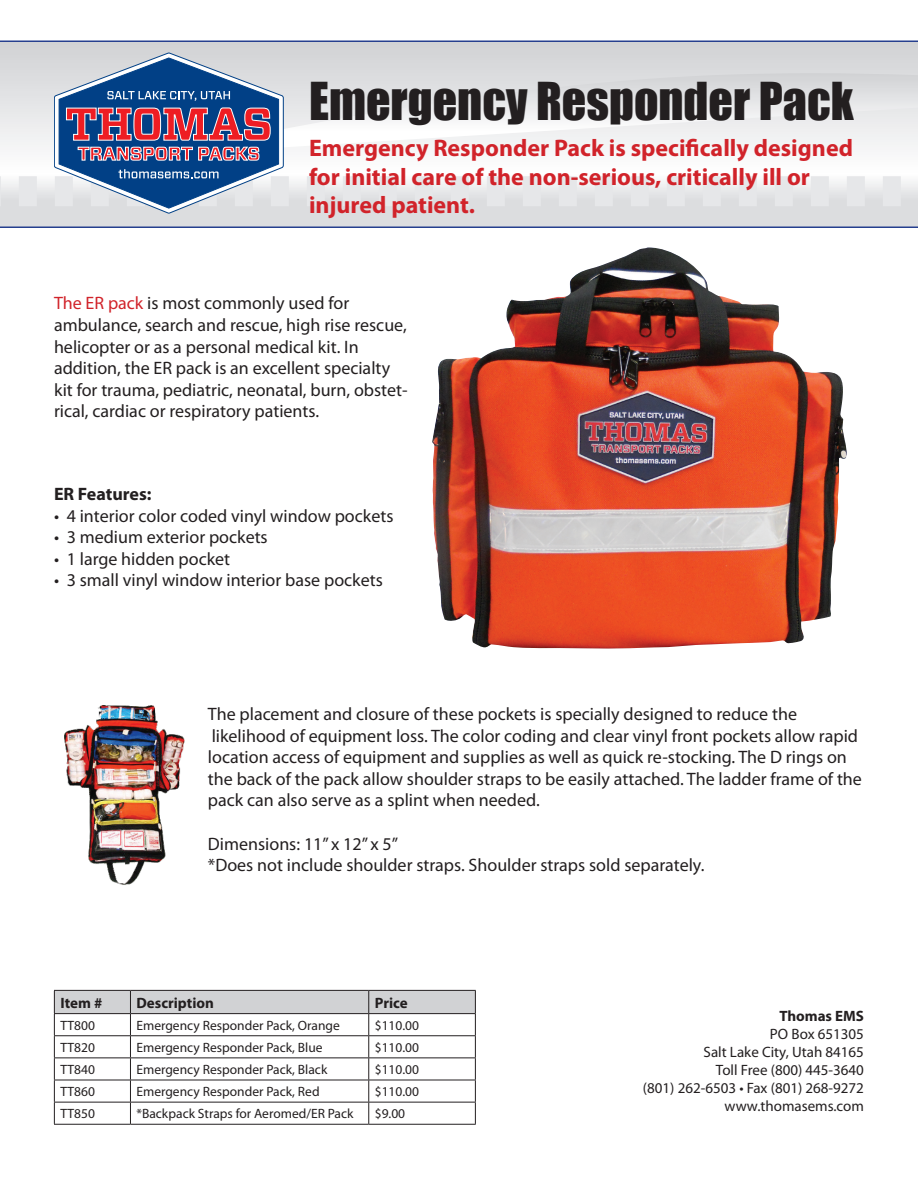
<style>
.page{position:relative;width:918px;height:1188px;background:#fff}
.page>*{position:absolute;margin:0;border:0;box-sizing:border-box;transform-origin:0 0}
.t1{font:48px "Impact";color:#231f20}
.t2{font:700 24px/28.8px "Myriad Pro";color:#d1232a}
.t3{font:18px/21.6px "Myriad Pro";color:#231f20}
.t4{font:700 18px "Myriad Pro";color:#231f20}
.t5{font:15px "Myriad Pro";color:#231f20}
.t6{font:700 15px "Myriad Pro";color:#231f20}
.t7{font:13.5px "Myriad Pro";color:#231f20}
.s1{color:#d1232a}
</style>
<div class="page">
<svg style="left:0;top:40px;width:918px;height:188px;background:#c4c8d2"></svg>
<svg style="left:0;top:53px;width:918px;height:161px"></svg>
<hr style="left:130px;top:1124px;width:239px;height:1px;background:#231f20">
<hr style="left:369px;top:1124px;width:107px;height:1px;background:#231f20">
<svg style="left:54px;top:990px;width:422px;height:134px"></svg>
<hr style="left:54px;top:1124px;width:76px;height:1px;background:#231f20">
<img style="left:432px;top:248px;width:415px;height:401px">
<img style="left:64px;top:705px;width:120px;height:180px">
<p class="t1" style="left:309px;top:64px;width:546px">Emergency Responder Pack</p>
<p class="t2" style="left:309px;top:133px;width:545px">Emergency Responder Pack is specifically designed for initial care of the non-serious, critically ill or injured patient.</p>
<p class="t3" style="left:54px;top:292px;width:297px"><span class="s1">The ER pack</span> is most commonly used for</p>
<p class="t3" style="left:54px;top:314px;width:354px">ambulance, search and rescue, high rise rescue, helicopter or as a personal medical kit. In</p>
<p class="t3" style="left:54px;top:357px;width:355px">addition, the ER pack is an excellent specialty kit for trauma, pediatric, neonatal, burn, obstet&shy;rical, cardiac or respiratory patients.</p>
<p class="t4" style="left:54px;top:482px;width:99px">ER Features:</p>
<p class="t3" style="left:54px;top:504px;width:341px">• 4 interior color coded vinyl window pockets</p>
<p class="t3" style="left:54px;top:526px;width:215px">• 3 medium exterior pockets</p>
<p class="t3" style="left:54px;top:548px;width:178px">• 1 large hidden pocket</p>
<p class="t3" style="left:54px;top:569px;width:330px">• 3 small vinyl window interior base pockets</p>
<p class="t3" style="left:208px;top:703px;width:591px">The placement and closure of these pockets is specially designed to reduce the</p>
<p class="t3" style="left:208px;top:724px;width:656px">likelihood of equipment loss. The color coding and clear vinyl front pockets allow rapid location access of equipment and supplies as well as quick re-stocking. The D rings on the back of the pack allow shoulder straps to be easily attached. The ladder frame of the pack can also serve as a splint when needed.</p>
<p class="t3" style="left:208px;top:832px;width:192px">Dimensions: 11” x 12” x 5”</p>
<p class="t3" style="left:208px;top:854px;width:498px">*Does not include shoulder straps. Shoulder straps sold separately.</p>
<p class="t6" style="left:60px;top:993px;width:43px">Item #</p>
<p class="t6" style="left:136px;top:993px;width:79px">Description</p>
<p class="t6" style="left:375px;top:993px;width:34px">Price</p>
<p class="t7" style="left:60px;top:1017px;width:36px">TT800</p>
<p class="t7" style="left:136px;top:1017px;width:205px">Emergency Responder Pack, Orange</p>
<p class="t7" style="left:375px;top:1017px;width:46px">$110.00</p>
<p class="t7" style="left:60px;top:1039px;width:36px">TT820</p>
<p class="t7" style="left:136px;top:1039px;width:188px">Emergency Responder Pack, Blue</p>
<p class="t7" style="left:375px;top:1039px;width:46px">$110.00</p>
<p class="t7" style="left:60px;top:1061px;width:36px">TT840</p>
<p class="t7" style="left:136px;top:1061px;width:192px">Emergency Responder Pack, Black</p>
<p class="t7" style="left:375px;top:1061px;width:46px">$110.00</p>
<p class="t7" style="left:60px;top:1083px;width:36px">TT860</p>
<p class="t7" style="left:136px;top:1083px;width:185px">Emergency Responder Pack, Red</p>
<p class="t7" style="left:375px;top:1083px;width:46px">$110.00</p>
<p class="t7" style="left:60px;top:1105px;width:36px">TT850</p>
<p class="t7" style="left:136px;top:1105px;width:219px">*Backpack Straps for Aeromed/ER Pack</p>
<p class="t7" style="left:375px;top:1105px;width:32px">$9.00</p>
<p class="t6" style="left:779px;top:1006px;width:86px">Thomas EMS</p>
<p class="t5" style="left:770px;top:1024px;width:96px">PO Box 651305</p>
<p class="t5" style="left:704px;top:1042px;width:162px">Salt Lake City, Utah 84165</p>
<p class="t5" style="left:716px;top:1060px;width:150px">Toll Free (800) 445-3640</p>
<p class="t5" style="left:643px;top:1078px;width:223px">(801) 262-6503 • Fax (801) 268-9272</p>
<p class="t5" style="left:725px;top:1096px;width:141px">www.thomasems.com</p>
</div>
